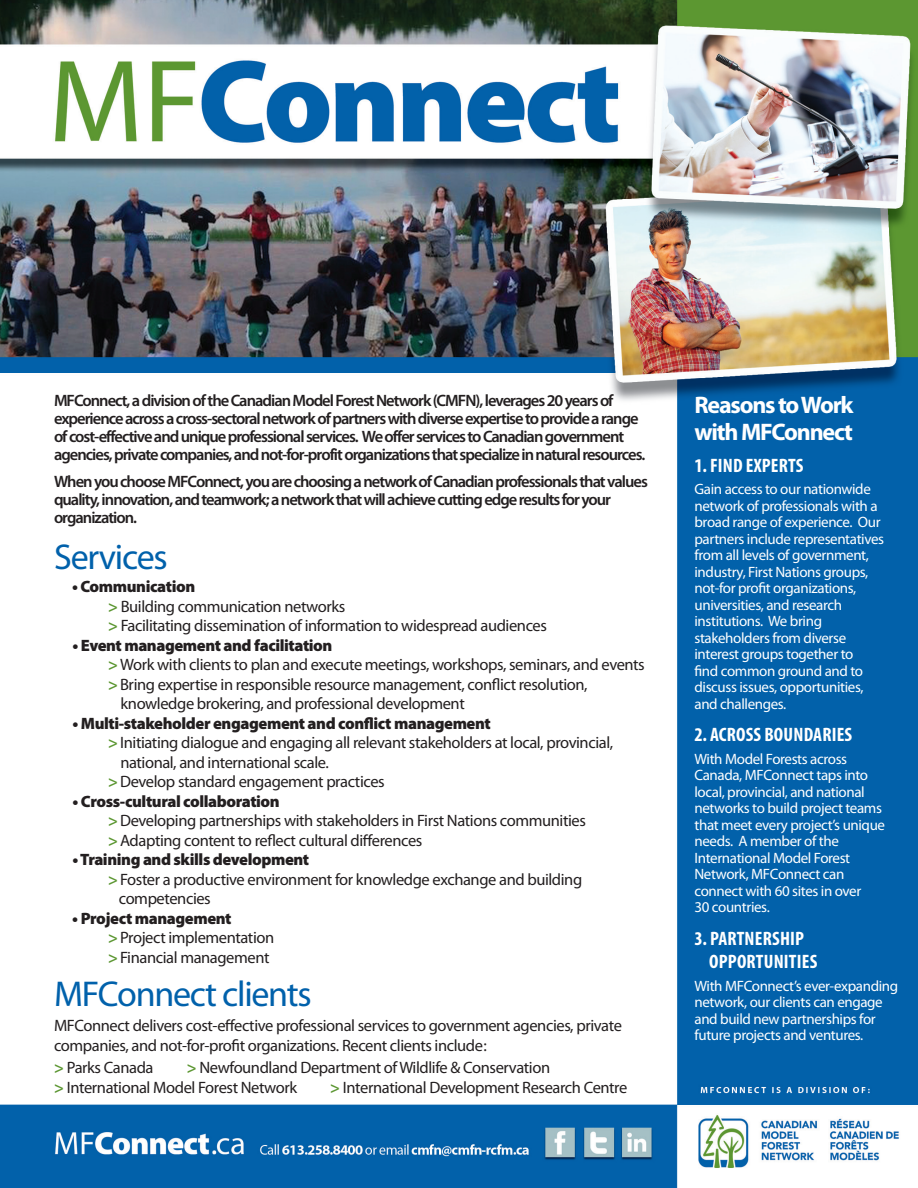
<style>
.page{position:relative;width:918px;height:1188px;background:#fff}
.page>*{position:absolute;margin:0;border:0;box-sizing:border-box;transform-origin:0 0}
.t1{font:36px "Myriad Pro";letter-spacing:-.035em;color:#0161ab}
.t2{font:700 24px/27px "Myriad Pro";letter-spacing:-.05em;color:#fff}
.t3{font:700 condensed 19.5px/23.4px "Myriad Pro";letter-spacing:.01em;color:#fff}
.t4{font:16.5px/19.5px "Myriad Pro";letter-spacing:-.025em;color:#231f20}
.t5{font:600 16.5px/18px "Myriad Pro";letter-spacing:-.06em;color:#231f20}
.t6{font:900 16.5px "Myriad Pro";letter-spacing:-.025em;color:#231f20}
.t7{font:15px/16.5px "Myriad Pro";letter-spacing:-.025em;color:#fff}
.s1{font-weight:900}
.s2{font-weight:700;font-stretch:condensed;color:#5b9631}
</style>
<div class="page">
<img style="left:0;top:0;width:918px;height:1188px">
<p class="t5" style="left:54px;top:391px;width:593px">MFConnect, a division of the Canadian Model Forest Network (CMFN), leverages 20 years of experience across a cross-sectoral network of partners with diverse expertise to provide a range of cost-effective and unique professional services. We offer services to Canadian government agencies, private companies, and not-for-profit organizations that specialize in natural resources.</p>
<p class="t5" style="left:54px;top:472px;width:595px">When you choose MFConnect, you are choosing a network of Canadian professionals that values quality, innovation, and teamwork; a network that will achieve cutting edge results for your organization.</p>
<h1 class="t1" style="left:54px;top:535px;width:115px">Services</h1>
<p class="t4" style="left:108px;top:576px;width:440px;text-indent:-36px"><span class="s1">• Communication<br></span><span class="s2">&gt;</span> Building communication networks<br><span class="s2">&gt;</span> Facilitating dissemination of information to widespread audiences</p>
<p class="t6" style="left:73px;top:636px;width:261px">• Event management and facilitation</p>
<p class="t4" style="left:108px;top:654px;width:538px"><span class="s2">&gt;</span> Work with clients to plan and execute meetings, workshops, seminars, and events</p>
<p class="t4" style="left:108px;top:674px;width:481px"><span class="s2">&gt;</span> Bring expertise in responsible resource management, conflict resolution,</p>
<p class="t4" style="left:120px;top:693px;width:346px">knowledge brokering, and professional development</p>
<p class="t6" style="left:73px;top:714px;width:420px">• Multi-stakeholder engagement and conflict management</p>
<p class="t4" style="left:108px;top:732px;width:507px"><span class="s2">&gt;</span> Initiating dialogue and engaging all relevant stakeholders at local, provincial,</p>
<p class="t4" style="left:120px;top:752px;width:210px">national, and international scale.</p>
<p class="t4" style="left:108px;top:771px;width:278px"><span class="s2">&gt;</span> Develop standard engagement practices</p>
<p class="t4" style="left:108px;top:791px;width:479px;text-indent:-35px"><span class="s1">• Cross-cultural collaboration<br></span><span class="s2">&gt;</span> Developing partnerships with stakeholders in First Nations communities <span class="s2">&gt;</span> Adapting content to reflect cultural differences</p>
<p class="t6" style="left:73px;top:850px;width:238px">• Training and skills development</p>
<p class="t4" style="left:108px;top:869px;width:476px"><span class="s2">&gt;</span> Foster a productive environment for knowledge exchange and building</p>
<p class="t4" style="left:119px;top:889px;width:94px">competencies</p>
<p class="t4" style="left:108px;top:908px;width:168px;text-indent:-36px"><span class="s1">• Project management<br></span><span class="s2">&gt;</span> Project implementation <span class="s2">&gt;</span> Financial management</p>
<h1 class="t1" style="left:54px;top:971px;width:259px">MFConnect clients</h1>
<p class="t4" style="left:54px;top:1016px;width:569px">MFConnect delivers cost-effective professional services to government agencies, private companies, and not-for-profit organizations. Recent clients include:</p>
<p class="t4" style="left:54px;top:1058px;width:101px"><span class="s2">&gt;</span> Parks Canada</p>
<p class="t4" style="left:54px;top:1058px;width:498px;text-indent:133px"><span class="s2">&gt;</span> Newfoundland Department of Wildlife &amp; Conservation <span class="s2">&gt;</span> International Model Forest Network</p>
<p class="t4" style="left:330px;top:1077px;width:299px"><span class="s2">&gt;</span> International Development Research Centre</p>
<h2 class="t2" style="left:694px;top:390px;width:161px">Reasons to Work with MFConnect</h2>
<p class="t3" style="left:694px;top:453px;width:111px">1. FIND EXPERTS</p>
<p class="t7" style="left:694px;top:481px;width:191px">Gain access to our nationwide network of professionals with a broad range of experience. Our partners include representatives from all levels of government, industry, First Nations groups, not-for profit organizations, universities, and research institutions. We bring stakeholders from diverse interest groups together to<br>find common ground and to discuss issues, opportunities, and challenges.</p>
<p class="t3" style="left:694px;top:723px;width:159px">2. ACROSS BOUNDARIES</p>
<p class="t7" style="left:694px;top:750px;width:192px">With Model Forests across<br>Canada, MFConnect taps into local, provincial, and national networks to build project teams that meet every project’s unique needs. A member of the<br>International Model Forest<br>Network, MFConnect can connect with 60 sites in over<br>30 countries.</p>
<p class="t3" style="left:709px;top:926px;width:110px;text-indent:-15px">3. PARTNERSHIP<br>OPPORTUNITIES</p>
<p class="t7" style="left:694px;top:977px;width:205px">With MFConnect’s ever-expanding network, our clients can engage and build new partnerships for future projects and ventures.</p>
</div>
